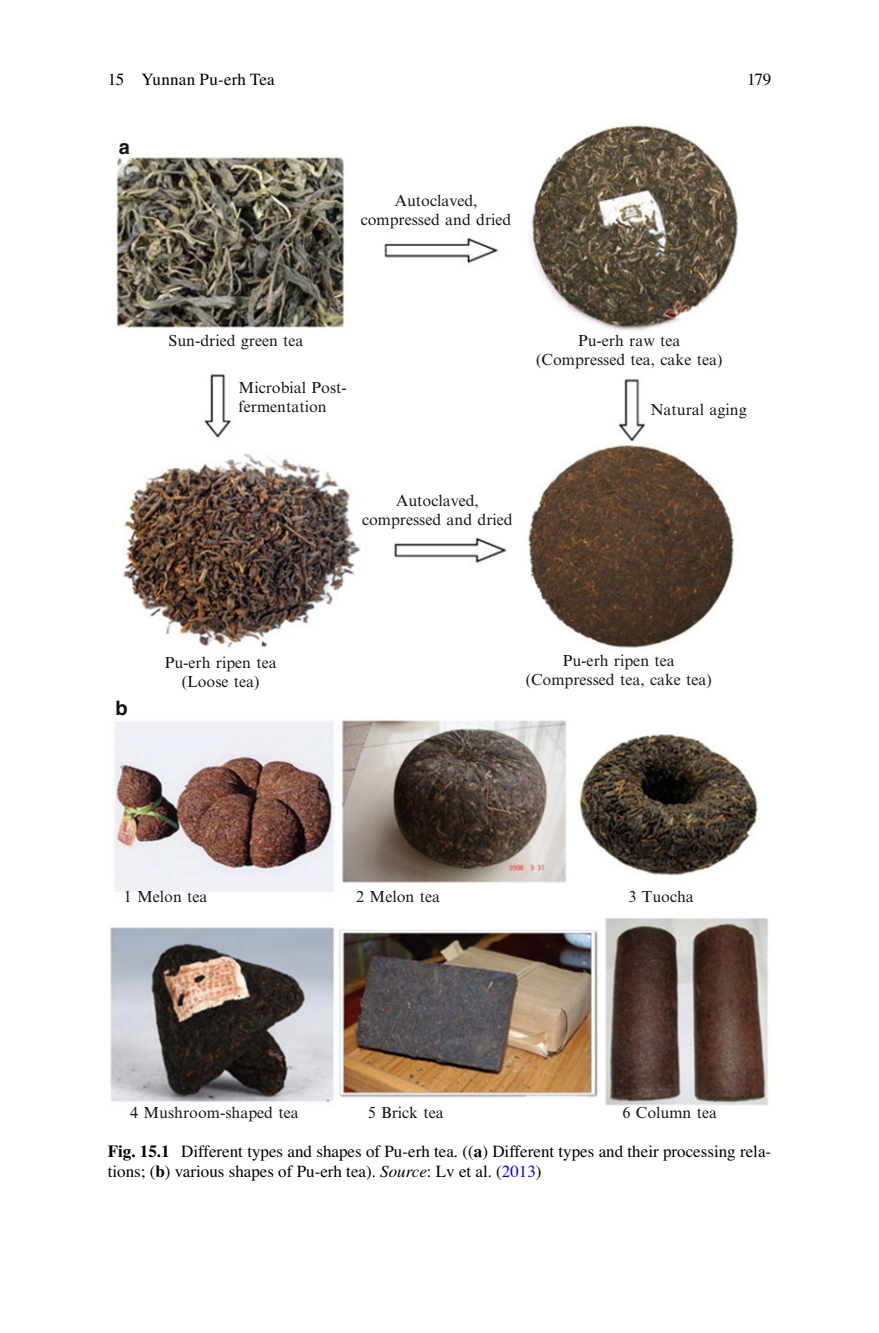
<style>
.page{position:relative;width:879px;height:1333px;background:#fff}
.page>*{position:absolute;margin:0;border:0;box-sizing:border-box;transform-origin:0 0}
.t1{font:700 20px "Ndqbmh Helvetica";color:#131413}
.t2{font:17px/20px "Dbwmcs Times";color:#000}
.t3{font:16px/19.2px "Dbbkkj Times New Roman";color:#131413;text-align:center}
.s1{font-family:"Tvhphn Times";font-weight:700}
.s2{font-family:"Hqlyyj Times";font-style:italic}
.s3{color:#0000fa}
</style>
<div class="page">
<img style="left:110px;top:125px;width:658px;height:981px">
<p class="t2" style="left:108px;top:71px;width:168px">15 Yunnan Pu-erh Tea</p>
<p class="t1" style="left:119px;top:134px;width:13px">a</p>
<p class="t3" style="left:361px;top:192px;width:152px">Autoclaved, compressed and dried</p>
<p class="t2" style="left:747px;top:71px;width:26px">179</p>
<p class="t3" style="left:168px;top:332px;width:136px">Sun-dried green tea</p>
<p class="t3" style="left:239px;top:379px;width:110px;text-align:left">Microbial Post&shy;fermentation</p>
<p class="t3" style="left:536px;top:332px;width:188px">Pu-erh raw tea (Compressed tea, cake tea)</p>
<p class="t3" style="left:650px;top:401px;width:98px">Natural aging</p>
<p class="t3" style="left:362px;top:492px;width:152px">Autoclaved, compressed and dried</p>
<p class="t1" style="left:115px;top:695px;width:14px">b</p>
<p class="t3" style="left:165px;top:654px;width:113px">Pu-erh ripen tea (Loose tea)</p>
<p class="t3" style="left:526px;top:652px;width:188px">Pu-erh ripen tea (Compressed tea, cake tea)</p>
<p class="t3" style="left:124px;top:888px;width:85px">1 Melon tea</p>
<p class="t3" style="left:356px;top:888px;width:85px">2 Melon tea</p>
<p class="t3" style="left:628px;top:888px;width:67px">3 Tuocha</p>
<p class="t3" style="left:130px;top:1103px;width:170px">4 Mushroom-shaped tea</p>
<p class="t3" style="left:368px;top:1103px;width:77px">5 Brick tea</p>
<p class="t3" style="left:622px;top:1103px;width:96px">6 Column tea</p>
<p class="t2" style="left:108px;top:1142px;width:665px"><span class="s1">Fig. 15.1</span> Different types and shapes of Pu-erh tea. (( <span class="s1">a</span> ) Different types and their processing rela&shy;tions; ( <span class="s1">b</span> ) various shapes of Pu-erh tea). <span class="s2">Source</span> : Lv et al. ( <span class="s3">2013</span> )</p>
</div>
